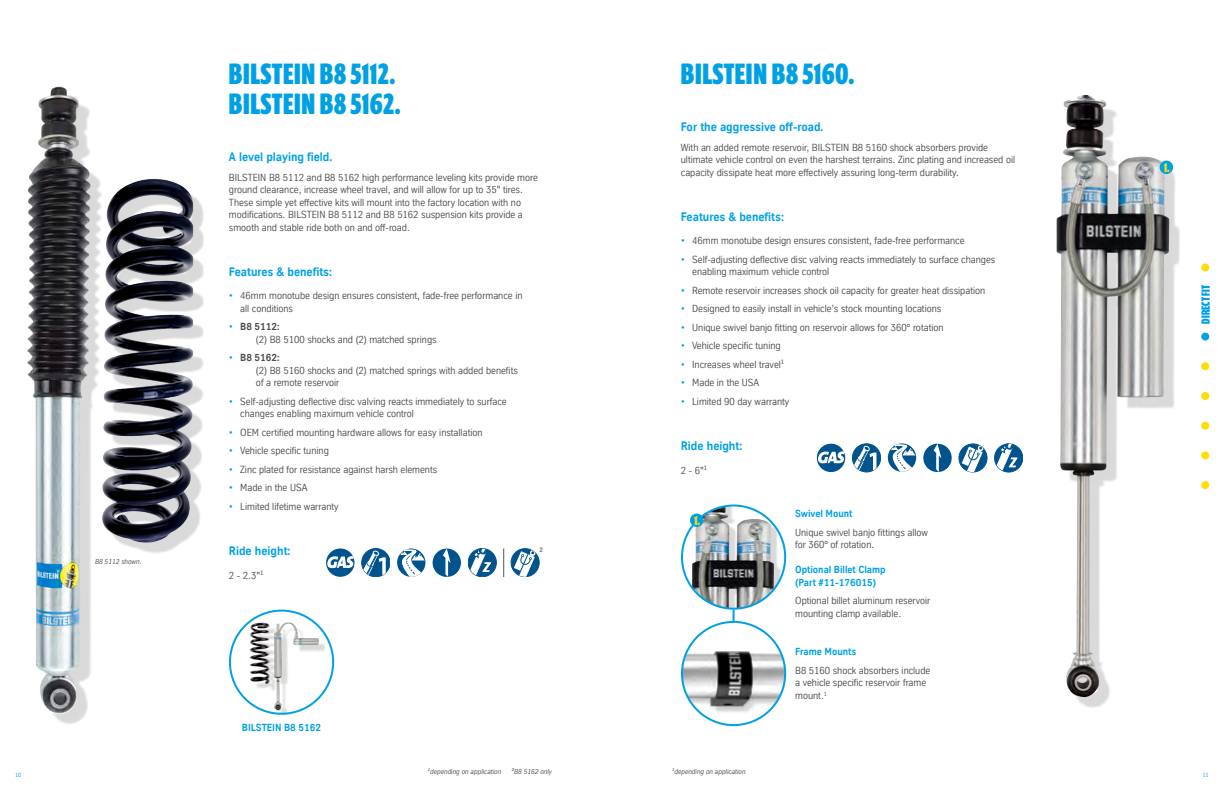
<style>
.page{position:relative;width:1224px;height:792px;background:#fff}
.page>*{position:absolute;margin:0;border:0;box-sizing:border-box;transform-origin:0 0}
.t1{font:700 30px/30px "Prenton RP Ultra Cond";letter-spacing:.03em;color:#00a1e4}
.t2{font:700 13px "Prenton RP Ultra Cond";color:#fd0}
.t3{font:700 12px "TK Type";color:#00a1e4}
.t4{font:700 12px "Prenton RP Ultra Cond";letter-spacing:.02em;color:#00a1e4}
.t5{font:10px/12.5px "TK Type";color:#4d4d4f}
.t6{font:700 10px/12.5px "TK Type";color:#00a1e4}
.t7{font:italic 7px "TK Type";color:#4d4d4f}
.t8{font:6px "TK Type";color:#00a1e4;scale:.9 1}
.s1{color:#00a1e4}
.s2{font-weight:700}
</style>
<div class="page">
<div style="left:105px;top:187px;width:100px;height:367px;background:#000;opacity:.15"></div>
<img style="left:103px;top:179px;width:91px;height:364px">
<div style="left:817px;top:444px;width:28px;height:28px;background:#00538d;border-radius:50%"></div>
<svg style="left:818px;top:451px;width:26px;height:13px"></svg>
<div style="left:852px;top:444px;width:29px;height:28px;background:#00538d;border-radius:50%"></div>
<div style="left:852px;top:444px;width:29px;height:28px;border:1px solid #00538d;border-radius:50%"></div>
<svg style="left:854px;top:446px;width:23px;height:24px"></svg>
<svg style="left:888px;top:443px;width:28px;height:29px"></svg>
<div style="left:959px;top:444px;width:28px;height:28px;background:#00538d;border-radius:50%"></div>
<div style="left:959px;top:444px;width:28px;height:28px;border:1px solid #00538d;border-radius:50%"></div>
<svg style="left:962px;top:445px;width:22px;height:27px"></svg>
<div style="left:995px;top:444px;width:28px;height:28px;background:#00538d;border-radius:50%"></div>
<div style="left:995px;top:444px;width:28px;height:28px;border:1px solid #00538d;border-radius:50%"></div>
<svg style="left:997px;top:444px;width:20px;height:27px"></svg>
<div style="left:923px;top:444px;width:29px;height:28px;background:#00538d;border-radius:50%"></div>
<svg style="left:934px;top:444px;width:7px;height:28px"></svg>
<div style="left:1065px;top:104px;width:116px;height:604px;background:#000;opacity:.15"></div>
<img style="left:1057px;top:95px;width:113px;height:603px">
<div style="left:1202px;top:264px;width:7px;height:7px;background:#fd0;border-radius:50%"></div>
<div style="left:1202px;top:264px;width:7px;height:7px;border:1px solid #fd0;border-radius:50%"></div>
<div style="left:1202px;top:333px;width:7px;height:7px;background:#00a1e4;border-radius:50%"></div>
<div style="left:1202px;top:333px;width:7px;height:7px;border:1px solid #00a1e4;border-radius:50%"></div>
<div style="left:1202px;top:363px;width:7px;height:7px;background:#fd0;border-radius:50%"></div>
<div style="left:1202px;top:363px;width:7px;height:7px;border:1px solid #fd0;border-radius:50%"></div>
<div style="left:1202px;top:393px;width:7px;height:6px;background:#fd0;border-radius:50%"></div>
<div style="left:1202px;top:392px;width:7px;height:8px;border:1px solid #fd0;border-radius:50%"></div>
<div style="left:1202px;top:422px;width:7px;height:7px;background:#fd0;border-radius:50%"></div>
<div style="left:1202px;top:422px;width:7px;height:7px;border:1px solid #fd0;border-radius:50%"></div>
<div style="left:1202px;top:452px;width:7px;height:7px;background:#fd0;border-radius:50%"></div>
<div style="left:1202px;top:452px;width:7px;height:7px;border:1px solid #fd0;border-radius:50%"></div>
<div style="left:1202px;top:482px;width:7px;height:7px;background:#fd0;border-radius:50%"></div>
<div style="left:1202px;top:482px;width:7px;height:7px;border:1px solid #fd0;border-radius:50%"></div>
<div style="left:253px;top:627px;width:73px;height:87px;background:#000;opacity:.15"></div>
<img style="left:246px;top:616px;width:74px;height:98px">
<div style="left:229px;top:610px;width:105px;height:105px;border:2px solid #00a1e4;border-radius:50%"></div>
<div style="left:1160px;top:161px;width:13px;height:13px;background:#00a1e4;border-radius:50%"></div>
<div style="left:37px;top:95px;width:66px;height:630px;background:#000;opacity:.15"></div>
<img style="left:27px;top:86px;width:73px;height:631px">
<svg style="left:397px;top:548px;width:28px;height:29px"></svg>
<div style="left:326px;top:548px;width:28px;height:29px;background:#00538d;border-radius:50%"></div>
<svg style="left:327px;top:556px;width:27px;height:13px"></svg>
<div style="left:362px;top:549px;width:28px;height:28px;background:#00538d;border-radius:50%"></div>
<div style="left:362px;top:548px;width:28px;height:29px;border:1px solid #00538d;border-radius:50%"></div>
<svg style="left:363px;top:551px;width:23px;height:24px"></svg>
<div style="left:433px;top:549px;width:28px;height:28px;background:#00538d;border-radius:50%"></div>
<svg style="left:443px;top:549px;width:8px;height:28px"></svg>
<div style="left:468px;top:549px;width:28px;height:28px;background:#00538d;border-radius:50%"></div>
<div style="left:468px;top:548px;width:28px;height:29px;border:1px solid #00538d;border-radius:50%"></div>
<svg style="left:470px;top:548px;width:21px;height:27px"></svg>
<div style="left:511px;top:549px;width:28px;height:28px;background:#00538d;border-radius:50%"></div>
<div style="left:511px;top:549px;width:28px;height:28px;border:1px solid #00538d;border-radius:50%"></div>
<svg style="left:514px;top:550px;width:22px;height:27px"></svg>
<svg style="left:504px;top:548px;width:1px;height:29px"></svg>
<hr style="left:733px;top:610px;width:2px;height:28px;background:#00a1e4">
<svg style="left:682px;top:506px;width:103px;height:103px"></svg>
<div style="left:697px;top:506px;width:85px;height:103px;background:#000;opacity:.15"></div>
<img style="left:692px;top:506px;width:82px;height:103px">
<div style="left:681px;top:505px;width:105px;height:105px;border:2px solid #00a1e4;border-radius:50%"></div>
<div style="left:687px;top:656px;width:98px;height:69px;background:#000;opacity:.15"></div>
<img style="left:682px;top:622px;width:103px;height:103px;border-radius:52px">
<div style="left:681px;top:621px;width:105px;height:105px;border:2px solid #00a1e4;border-radius:50%"></div>
<div style="left:690px;top:514px;width:13px;height:13px;background:#00a1e4;border-radius:50%"></div>
<p class="t7" style="left:95px;top:558px;width:48px">B8 5112 shown.</p>
<h1 class="t1" style="left:229px;top:58px;width:173px">BILSTEIN B8 5112.<br>BILSTEIN B8 5162.</h1>
<p class="t3" style="left:229px;top:150px;width:105px">A level playing field.</p>
<p class="t5" style="left:229px;top:171px;width:310px">BILSTEIN B8 5112 and B8 5162 high performance leveling kits provide more ground clearance, increase wheel travel, and will allow for up to 35" tires.<br>These simple yet effective kits will mount into the factory location with no modifications. BILSTEIN B8 5112 and B8 5162 suspension kits provide a smooth and stable ride both on and off-road.</p>
<p class="t3" style="left:229px;top:265px;width:105px">Features &amp; benefits:</p>
<p class="t5" style="left:240px;top:290px;width:284px;text-indent:-11px"><span class="s1">•</span> 46mm monotube design ensures consistent, fade-free performance in all conditions</p>
<p class="t5" style="left:256px;top:321px;width:182px;text-indent:-27px"><span class="s1">•</span> <span class="s2">B8 5112:<br></span>(2) B8 5100 shocks and (2) matched springs</p>
<p class="t5" style="left:256px;top:352px;width:263px;text-indent:-27px"><span class="s1">•</span> <span class="s2">B8 5162:<br></span>(2) B8 5160 shocks and (2) matched springs with added benefits of a remote reservoir</p>
<p class="t5" style="left:240px;top:395px;width:268px;text-indent:-11px"><span class="s1">•</span> Self-adjusting deflective disc valving reacts immediately to surface changes enabling maximum vehicle control</p>
<p class="t5" style="left:229px;top:426px;width:255px"><span class="s1">•</span> OEM certified mounting hardware allows for easy installation</p>
<p class="t5" style="left:229px;top:445px;width:101px"><span class="s1">•</span> Vehicle specific tuning</p>
<p class="t5" style="left:229px;top:463px;width:210px"><span class="s1">•</span> Zinc plated for resistance against harsh elements</p>
<p class="t5" style="left:229px;top:482px;width:80px"><span class="s1">•</span> Made in the USA</p>
<p class="t5" style="left:229px;top:500px;width:111px"><span class="s1">•</span> Limited lifetime warranty</p>
<p class="t3" style="left:229px;top:544px;width:63px">Ride height:</p>
<p class="t5" style="left:229px;top:569px;width:36px">2 - 2.3"1</p>
<p class="t5" style="left:540px;top:546px;width:5px">2</p>
<p class="t6" style="left:242px;top:721px;width:81px">BILSTEIN B8 5162</p>
<h1 class="t1" style="left:681px;top:58px;width:175px">BILSTEIN B8 5160.</h1>
<p class="t3" style="left:681px;top:120px;width:144px">For the aggressive off-road.</p>
<p class="t5" style="left:681px;top:141px;width:336px">With an added remote reservoir, BILSTEIN B8 5160 shock absorbers provide ultimate vehicle control on even the harshest terrains. Zinc plating and increased oil capacity dissipate heat more effectively assuring long-term durability.</p>
<p class="t3" style="left:681px;top:210px;width:105px">Features &amp; benefits:</p>
<p class="t5" style="left:681px;top:235px;width:285px"><span class="s1">•</span> 46mm monotube design ensures consistent, fade-free performance</p>
<p class="t5" style="left:692px;top:253px;width:305px;text-indent:-11px"><span class="s1">•</span> Self-adjusting deflective disc valving reacts immediately to surface changes enabling maximum vehicle control</p>
<p class="t5" style="left:681px;top:284px;width:306px"><span class="s1">•</span> Remote reservoir increases shock oil capacity for greater heat dissipation</p>
<p class="t5" style="left:681px;top:303px;width:262px"><span class="s1">•</span> Designed to easily install in vehicle’s stock mounting locations</p>
<p class="t5" style="left:681px;top:321px;width:264px"><span class="s1">•</span> Unique swivel banjo fitting on reservoir allows for 360° rotation</p>
<p class="t5" style="left:681px;top:340px;width:101px"><span class="s1">•</span> Vehicle specific tuning</p>
<p class="t5" style="left:681px;top:358px;width:105px"><span class="s1">•</span> Increases wheel travel1</p>
<p class="t5" style="left:681px;top:377px;width:80px"><span class="s1">•</span> Made in the USA</p>
<p class="t5" style="left:681px;top:395px;width:110px"><span class="s1">•</span> Limited 90 day warranty</p>
<p class="t3" style="left:681px;top:439px;width:63px">Ride height:</p>
<p class="t5" style="left:681px;top:464px;width:28px">2 - 6"1</p>
<h2 class="t2" style="left:694px;top:512px;width:7px">1.</h2>
<p class="t6" style="left:795px;top:507px;width:59px">Swivel Mount</p>
<p class="t5" style="left:795px;top:526px;width:134px">Unique swivel banjo fittings allow for 360° of rotation.</p>
<p class="t6" style="left:795px;top:564px;width:92px">Optional Billet Clamp (Part #11-176015)</p>
<p class="t5" style="left:795px;top:595px;width:137px">Optional billet aluminum reservoir mounting clamp available.</p>
<p class="t6" style="left:795px;top:646px;width:63px">Frame Mounts</p>
<p class="t5" style="left:795px;top:664px;width:137px">B8 5160 shock absorbers include a vehicle specific reservoir frame mount.<sup>1</sup></p>
<h2 class="t2" style="left:1164px;top:159px;width:7px">1.</h2>
<p class="t4" style="left:1198px;top:324px;width:41px;rotate:-90deg">DIRECT FIT</p>
<p class="t7" style="left:427px;top:768px;width:75px">1depending on application</p>
<p class="t7" style="left:511px;top:768px;width:42px">2B8 5162 only</p>
<p class="t7" style="left:672px;top:768px;width:75px">1depending on application</p>
<p class="t8" style="left:15px;top:771px;width:8px">10</p>
<p class="t8" style="left:1203px;top:771px;width:8px">11</p>
</div>
